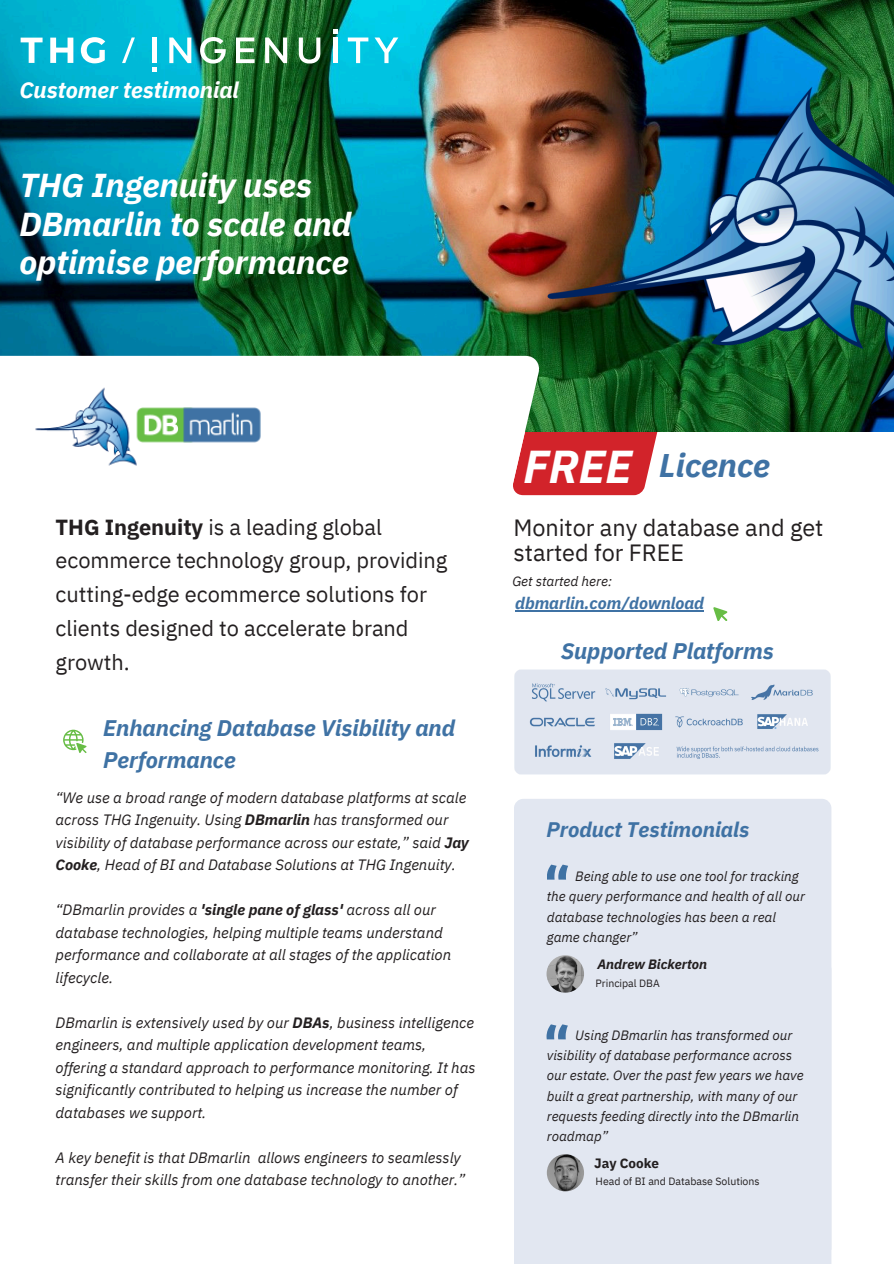
<style>
.page{position:relative;width:894px;height:1264px;background:#fff}
.page>*{position:absolute;margin:0;border:0;box-sizing:border-box;transform-origin:0 0}
.t1{font:italic 700 45.9px "IBM Plex Sans";color:#fff}
.t2{font:italic 700 33px/38.2px "IBM Plex Sans";color:#fff}
.t3{font:italic 700 32.7px "IBM Plex Sans";color:#3f72a4}
.t4{font:23.4px/24.8px "IBM Plex Sans";color:#231f20}
.t5{font:italic 700 22.5px/31.5px "IBM Plex Sans";color:#3f72a4}
.t6{font:italic 700 22.5px "IBM Plex Sans";color:#fff}
.t7{font:21.75px/33.8px "IBM Plex Sans";color:#231f20}
.t8{font:italic 700 21px "IBM Plex Sans";color:#3f72a4}
.t9{font:italic 700 16.65px "IBM Plex Sans";letter-spacing:-.005em;color:#3f72a4}
.t10{font:italic 15px/22.5px "IBM Plex Sans";color:#231f20}
.t11{font:italic 13.65px "IBM Plex Sans";letter-spacing:-.005em;color:#231f20}
.t12{font:italic 13.5px/20.2px "IBM Plex Sans";color:#231f20}
.t13{font:italic 700 13.5px "IBM Plex Sans";color:#231f20}
.t14{font:700 13.5px "IBM Plex Sans";color:#231f20}
.t15{font:10.5px "IBM Plex Sans";color:#231f20}
.s1{font-weight:700}
</style>
<div class="page">
<svg style="left:539px;top:431px;width:124px;height:64px;background:#d33b40"></svg>
<img style="left:0;top:0;width:893px;height:431px">
<svg style="left:0;top:356px;width:539px;height:140px"></svg>
<svg style="left:713px;top:607px;width:14px;height:14px"></svg>
<div style="left:514px;top:799px;width:317px;height:161px;background:#e2e7f1"></div>
<div style="left:514px;top:960px;width:317px;height:303px;background:#e2e7f1"></div>
<img style="left:546px;top:955px;width:38px;height:37px;border-radius:50%">
<img style="left:24px;top:377px;width:246px;height:99px">
<img style="left:546px;top:1154px;width:38px;height:37px;border-radius:50%">
<img style="left:540px;top:82px;width:353px;height:328px">
<svg style="left:546px;top:1024px;width:21px;height:15px"></svg>
<svg style="left:546px;top:864px;width:22px;height:15px"></svg>
<svg style="left:63px;top:729px;width:23px;height:24px"></svg>
<img style="left:514px;top:669px;width:317px;height:106px">
<hr style="left:152px;top:38px;width:4px;height:25px;background:#fff">
<svg style="left:152px;top:67px;width:4px;height:4px"></svg>
<svg style="left:169px;top:38px;width:22px;height:25px"></svg>
<svg style="left:200px;top:37px;width:26px;height:27px"></svg>
<svg style="left:236px;top:38px;width:18px;height:25px"></svg>
<svg style="left:265px;top:38px;width:22px;height:25px"></svg>
<svg style="left:299px;top:38px;width:21px;height:26px"></svg>
<hr style="left:333px;top:38px;width:4px;height:25px;background:#fff">
<svg style="left:333px;top:29px;width:4px;height:4px"></svg>
<svg style="left:348px;top:38px;width:20px;height:25px"></svg>
<svg style="left:374px;top:38px;width:24px;height:25px"></svg>
<svg style="left:122px;top:37px;width:13px;height:26px"></svg>
<svg style="left:21px;top:38px;width:22px;height:25px"></svg>
<svg style="left:50px;top:38px;width:23px;height:25px"></svg>
<svg style="left:81px;top:37px;width:24px;height:26px"></svg>
<hr style="left:515px;top:610px;width:189px;height:1px;background:#3f72a4">
<h1 class="t6" style="left:19px;top:75px;width:221px">Customer testimonial</h1>
<p class="t2" style="left:19px;top:166px;width:333px">THG Ingenuity uses<br>DBmarlin to scale and optimise performance</p>
<p class="t7" style="left:56px;top:509px;width:393px"><span class="s1">THG Ingenuity</span> is a leading global ecommerce technology group, providing cutting-edge ecommerce solutions for clients designed to accelerate brand growth.</p>
<p class="t5" style="left:103px;top:712px;width:353px">Enhancing Database Visibility and<br>Performance</p>
<h4 class="t10" style="left:56px;top:785px;width:414px">“We use a broad range of modern database platforms at scale across THG Ingenuity. Using <span class="s1">DBmarlin</span> has transformed our visibility of database performance across our estate,” said <span class="s1">Jay Cooke</span>, Head of BI and Database Solutions at THG Ingenuity.</h4>
<p class="t10" style="left:56px;top:898px;width:397px">“DBmarlin provides a <span class="s1">'single pane of glass'</span> across all our database technologies, helping multiple teams understand performance and collaborate at all stages of the application lifecycle.</p>
<h6 class="t10" style="left:56px;top:1010px;width:421px">DBmarlin is extensively used by our <span class="s1">DBAs</span>, business intelligence engineers, and multiple application development teams, offering a standard approach to performance monitoring. It has significantly contributed to helping us increase the number of databases we support.</h6>
<h3 class="t10" style="left:56px;top:1145px;width:411px">A key benefit is that DBmarlin allows engineers to seamlessly transfer their skills from one database technology to another.”</h3>
<p class="t1" style="left:523px;top:436px;width:110px">FREE</p>
<h2 class="t3" style="left:659px;top:443px;width:112px">Licence</h2>
<p class="t4" style="left:513px;top:515px;width:311px">Monitor any database and get started for FREE</p>
<h4 class="t11" style="left:512px;top:572px;width:101px">Get started here:</h4>
<h3 class="t9" style="left:515px;top:592px;width:190px">dbmarlin.com/download</h3>
<h5 class="t5" style="left:561px;top:635px;width:214px">Supported Platforms</h5>
<h2 class="t8" style="left:546px;top:815px;width:204px">Product Testimonials</h2>
<p class="t12" style="left:546px;top:866px;width:259px;text-indent:28px">Being able to use one tool for tracking the query performance and health of all our database technologies has been a real game changer”</p>
<p class="t13" style="left:597px;top:955px;width:111px">Andrew Bickerton</p>
<p class="t15" style="left:595px;top:976px;width:66px">Principal DBA</p>
<p class="t12" style="left:546px;top:1024px;width:258px;text-indent:28px">Using DBmarlin has transformed our visibility of database performance across our estate. Over the past few years we have built a great partnership, with many of our requests feeding directly into the DBmarlin roadmap”</p>
<h3 class="t14" style="left:594px;top:1154px;width:66px">Jay Cooke</h3>
<p class="t15" style="left:595px;top:1174px;width:165px">Head of BI and Database Solutions</p>
</div>
